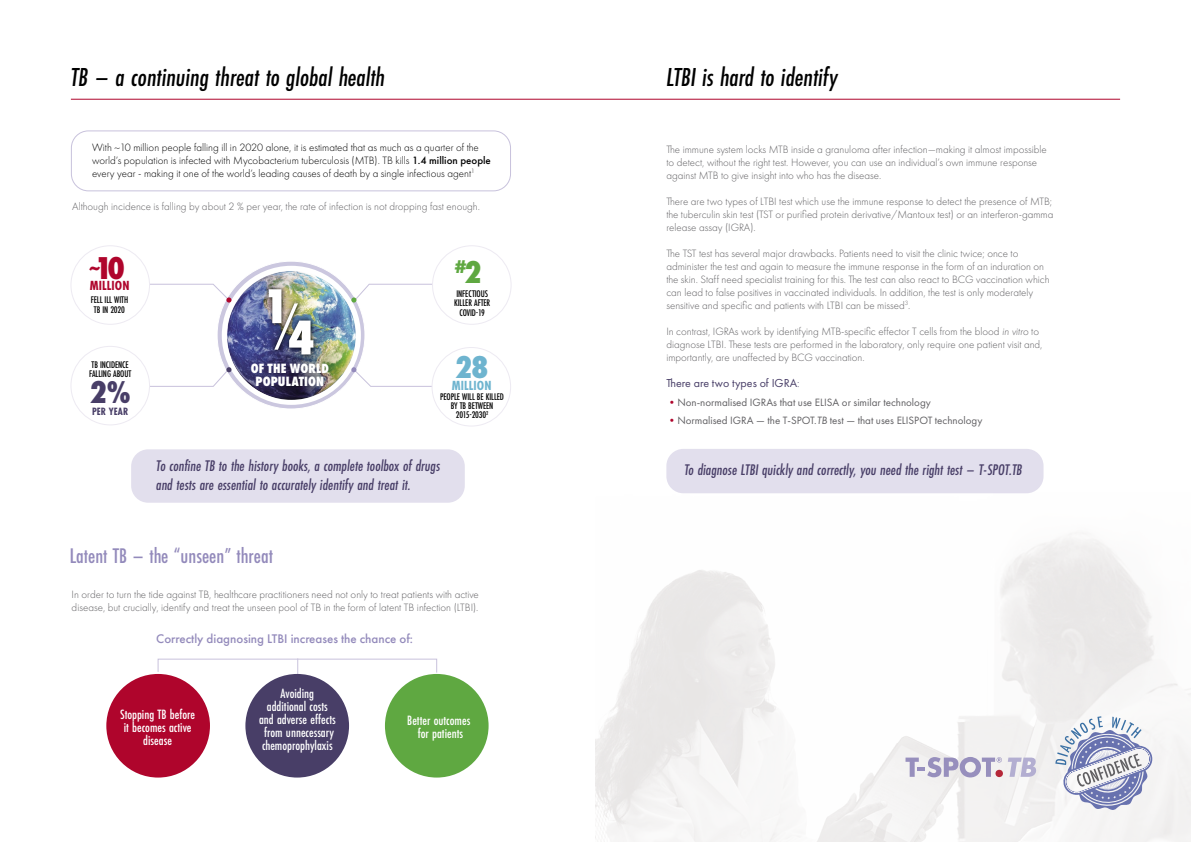
<style>
.page{position:relative;width:1191px;height:842px;background:#fff}
.page>*{position:absolute;margin:0;border:0;box-sizing:border-box;transform-origin:0 0}
.t1{font:800 50.8px "Futura PT Cond";color:#fff}
.t2{font:800 32.8px "Futura PT Cond";color:#6eb4cf}
.t3{font:800 32.8px "Futura PT Cond";color:#af052c}
.t4{font:800 32.8px "Futura PT Cond";color:#483e67}
.t5{font:italic 500 27px "Futura PT Cond";color:#000}
.t6{font:500 22px "Futura PT Cond";color:#938abb}
.t7{font:800 22px "Futura PT Cond";color:#af052c}
.t8{font:800 19.1px "Futura PT Cond";color:#5fa841}
.t9{font:italic 500 16px/19px "Futura PT Cond";color:#483e67}
.t10{font:500 14px/13px "Futura PT Cond";color:#fff;text-align:center}
.t11{font:800 14px/13.2px "Futura PT Cond";letter-spacing:.01em;color:#fff;text-align:center}
.t12{font:700 13.7px "Futura PT Cond";letter-spacing:.01em;color:#6eb4cf}
.t13{font:700 13.7px "Futura PT Cond";letter-spacing:.01em;color:#af052c}
.t14{font:500 13px "Futura PT";color:#938abb}
.t15{font:12px "Futura PT";color:#483e67}
.t16{font:300 11px/13px "Futura PT";color:#616063}
.t17{font:300 11px/13px "Futura PT";color:#000}
.t18{font:11px "Futura PT";color:#616063}
.t19{font:700 11px "Futura PT Cond";letter-spacing:.01em;color:#483e67}
.t20{font:500 10px/9.3px "Futura PT Cond";letter-spacing:-.01em;color:#000;text-align:center}
.s1{font-weight:500}
.s2{font-size:32.8px}
.s3{font-style:italic}
.s4{font-weight:300}
.s5{color:#af052c}
</style>
<div class="page">
<svg style="left:217px;top:261px;width:148px;height:148px;fill:#ccc8df"></svg>
<img style="left:224px;top:268px;width:134px;height:134px;border-radius:67px">
<div style="left:222px;top:266px;width:139px;height:139px;border:5px solid #fff;border-radius:50%"></div>
<div style="left:131px;top:449px;width:334px;height:54px;background:#e2dfed;border-radius:17px"></div>
<div style="left:666px;top:449px;width:377px;height:44px;background:#e2dfed;border-radius:17px"></div>
<svg style="left:1055px;top:716px;width:98px;height:95px"></svg>
<hr style="left:71px;top:99px;width:1049px;height:1px;background:#af052c">
<img style="left:264px;top:284px;width:55px;height:76px">
<svg style="left:351px;top:367px;width:86px;height:20px"></svg>
<svg style="left:351px;top:284px;width:81px;height:19px"></svg>
<svg style="left:145px;top:367px;width:86px;height:20px"></svg>
<svg style="left:145px;top:284px;width:86px;height:19px"></svg>
<div style="left:432px;top:347px;width:78px;height:79px;background:#fff;border-radius:50%"></div>
<div style="left:431px;top:347px;width:80px;height:79px;border:1px solid #edeaf2;border-radius:50%"></div>
<div style="left:71px;top:246px;width:78px;height:78px;background:#fff;border-radius:50%"></div>
<div style="left:71px;top:245px;width:79px;height:80px;border:1px solid #edeaf2;border-radius:50%"></div>
<div style="left:432px;top:245px;width:79px;height:80px;border:1px solid #edeaf2;border-radius:50%"></div>
<div style="left:71px;top:346px;width:78px;height:79px;background:#fff;border-radius:50%"></div>
<div style="left:71px;top:346px;width:79px;height:79px;border:1px solid #edeaf2;border-radius:50%"></div>
<svg style="left:158px;top:658px;width:279px;height:21px"></svg>
<div style="left:106px;top:674px;width:104px;height:103px;background:#af052c;border-radius:50%"></div>
<div style="left:245px;top:674px;width:104px;height:103px;background:#483e67;border-radius:50%"></div>
<div style="left:385px;top:674px;width:103px;height:103px;background:#5fa841;border-radius:50%"></div>
<div style="left:71px;top:130px;width:440px;height:61px;border:1px solid #c8c2dc;border-radius:17px"></div>
<svg style="left:905px;top:757px;width:131px;height:20px"></svg>
<h3 class="t5" style="left:71px;top:61px;width:316px">TB – a continuing threat to global health</h3>
<h3 class="t5" style="left:666px;top:61px;width:173px">LTBI is hard to identify</h3>
<p class="t17" style="left:92px;top:141px;width:400px">With ~10 million people falling ill in 2020 alone, it is estimated that as much as a quarter of the world’s population is infected with Mycobacterium tuberculosis (MTB). TB kills <span class="s1">1.4 million people </span>every year - making it one of the world’s leading causes of death by a single infectious agent<sup>1</sup></p>
<p class="t16" style="left:72px;top:200px;width:409px">Although incidence is falling by about 2 % per year, the rate of infection is not dropping fast enough.</p>
<h2 class="t3" style="left:94px;top:249px;width:32px">10</h2>
<p class="t13" style="left:90px;top:278px;width:41px">MILLION</p>
<p class="t20" style="left:91px;top:295px;width:39px">FELL ILL WITH<br>TB IN 2020</p>
<h3 class="t7" style="left:87px;top:262px;width:16px">~</h3>
<p class="t20" style="left:89px;top:360px;width:44px;text-align:left">TB INCIDENCE<br>FALLING ABOUT</p>
<h2 class="t4" style="left:89px;top:373px;width:43px">2%</h2>
<p class="t19" style="left:92px;top:405px;width:38px">PER YEAR</p>
<h1 class="t1" style="left:262px;top:292px;width:54px">1<span class="s1">/</span>4</h1>
<p class="t11" style="left:251px;top:362px;width:80px">OF THE WORLD<br>POPULATION</p>
<h3 class="t8" style="left:455px;top:255px;width:29px">#<span class="s2">2</span></h3>
<p class="t20" style="left:454px;top:289px;width:38px">INFECTIOUS<br>KILLER AFTER<br>COVID-19</p>
<h2 class="t2" style="left:455px;top:348px;width:35px">28</h2>
<p class="t12" style="left:452px;top:377px;width:41px">MILLION</p>
<p class="t20" style="left:440px;top:392px;width:65px">PEOPLE WILL BE KILLED<br>BY TB BETWEEN<br>2015-2030<sup>2</sup></p>
<p class="t16" style="left:666px;top:143px;width:382px">The immune system locks MTB inside a granuloma after infection—making it almost impossible to detect, without the right test. However, you can use an individual’s own immune response against MTB to give insight into who has the disease.</p>
<p class="t16" style="left:666px;top:195px;width:388px;text-align:justify">There are two types of LTBI test which use the immune response to detect the presence of MTB; the tuberculin skin test (TST or purified protein derivative/Mantoux test) or an interferon-gamma release assay (IGRA).</p>
<p class="t16" style="left:666px;top:247px;width:385px">The TST test has several major drawbacks. Patients need to visit the clinic twice; once to administer the test and again to measure the immune response in the form of an induration on the skin. Staff need specialist training for this. The test can also react to BCG vaccination which can lead to false positives in vaccinated individuals. In addition, the test is only moderately sensitive and specific and patients with LTBI can be missed<sup>3</sup>.</p>
<p class="t16" style="left:666px;top:325px;width:377px">In contrast, IGRAs work by identifying MTB-specific effector T cells from the blood <span class="s3">in vitro</span> to diagnose LTBI. These tests are performed in the laboratory, only require one patient visit and, importantly, are unaffected by BCG vaccination.</p>
<p class="t15" style="left:666px;top:376px;width:135px">There are two types of IGRA<span class="s4">:</span></p>
<p class="t18" style="left:666px;top:395px;width:266px"><span class="s5">•</span>Non-normalised IGRAs that use ELISA or similar technology</p>
<p class="t18" style="left:666px;top:414px;width:317px"><span class="s5">•</span>Normalised IGRA — the T-SPOT.<span class="s3">TB</span> test — that uses ELISPOT technology</p>
<h3 class="t9" style="left:156px;top:457px;width:285px">To confine TB to the history books, a complete toolbox of drugs and tests are essential to accurately identify and treat it.</h3>
<h3 class="t9" style="left:684px;top:460px;width:339px">To diagnose LTBI quickly and correctly, you need the right test – T-SPOT.TB</h3>
<h3 class="t6" style="left:70px;top:542px;width:205px">Latent TB – the “unseen” threat</h3>
<p class="t16" style="left:72px;top:588px;width:409px">In order to turn the tide against TB, healthcare practitioners need not only to treat patients with active disease, but crucially, identify and treat the unseen pool of TB in the form of latent TB infection (LTBI).</p>
<p class="t14" style="left:156px;top:631px;width:258px">Correctly diagnosing LTBI increases the chance of:</p>
<p class="t10" style="left:120px;top:707px;width:76px">Stopping TB before it becomes active disease</p>
<p class="t10" style="left:259px;top:687px;width:78px">Avoiding<br>additional costs and adverse effects from unnecessary chemoprophylaxis</p>
<p class="t10" style="left:407px;top:714px;width:65px">Better outcomes for patients</p>
</div>
